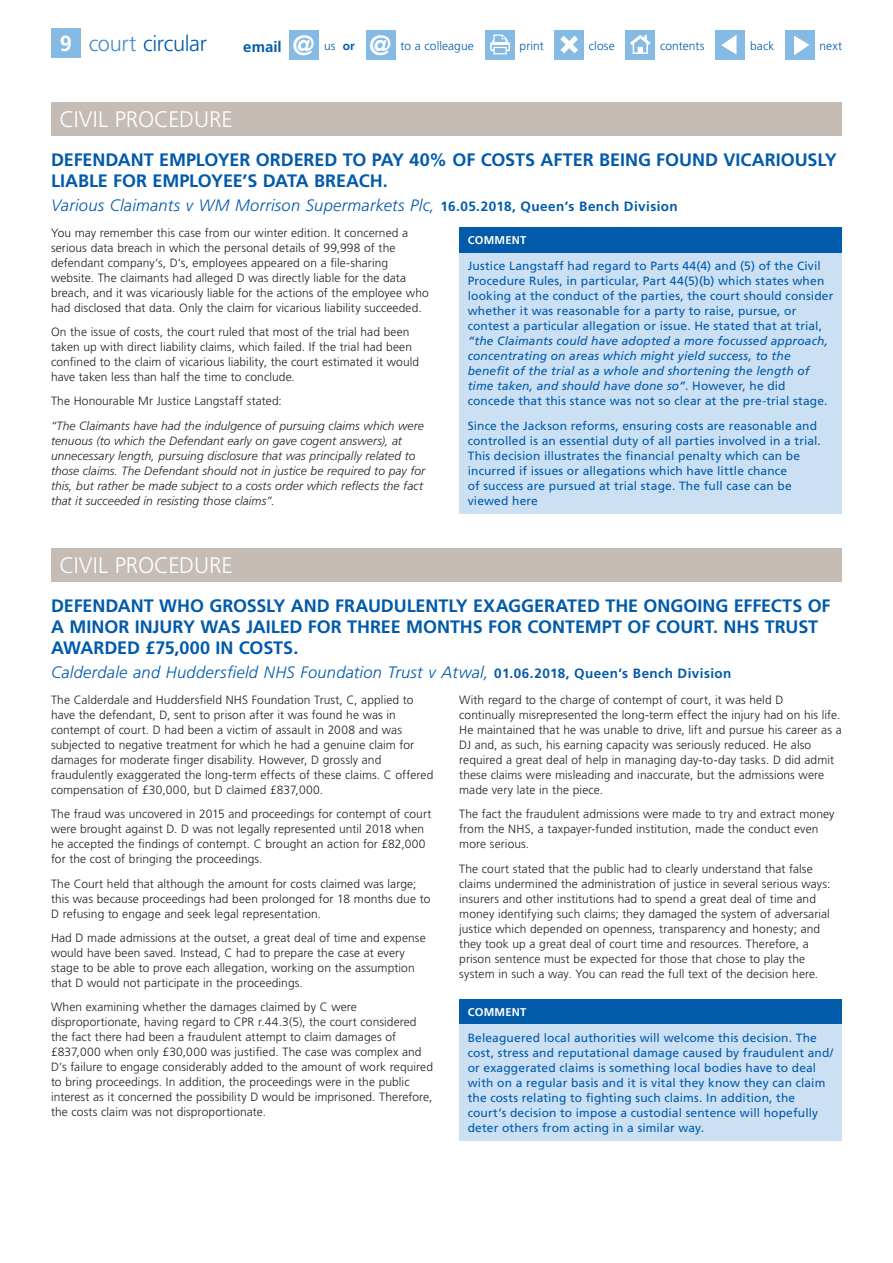
<style>
.page{position:relative;width:893px;height:1263px;background:#fff}
.page>*{position:absolute;margin:0;border:0;box-sizing:border-box;transform-origin:0 0}
.t1{font:700 27.9px "Frutiger LT Std";color:#fff}
.Panel_Heads{font:300 22.5px "Frutiger LT Std";letter-spacing:-.005em;color:#fff}
.t2{font:300 21.75px "Frutiger LT Std";letter-spacing:-.015em;color:#015aaa}
.Head_1{font:700 18px/21px "Frutiger LT Std";letter-spacing:-.005em;color:#015aaa}
.Head_2{font:italic 300 16.5px "Frutiger LT Std";letter-spacing:.015em;color:#015aaa}
.t3{font:700 15px "Frutiger LT Std";letter-spacing:.005em;color:#015aaa}
.Body{font:300 12px/15px "Frutiger LT Std";letter-spacing:.005em;color:#231f20}
.Comment_body{font:12px/15px "Frutiger LT Std";letter-spacing:.01em;color:#015aaa}
.Body-2{font:italic 300 12px/15px "Frutiger LT Std";letter-spacing:.005em;color:#231f20}
.t4{font:300 12px "Frutiger LT Std";letter-spacing:.005em;color:#015aaa}
.Comment_Heads{font:700 11.25px "Frutiger LT Std";letter-spacing:.02em;color:#fff}
.s1{font-weight:700;color:#fff}
.s2{color:#448dcb}
.s3{font-size:27.9px;color:#fff}
.s4{font-weight:700}
.s5{font-weight:700;font-style:normal;font-size:13.5px}
.s6{font-style:italic}
</style>
<div class="page">
<div style="left:51px;top:28px;width:30px;height:30px;background:#85bae4"></div>
<div style="left:715px;top:30px;width:30px;height:30px;background:#85bae4"></div>
<svg style="left:721px;top:35px;width:15px;height:19px"></svg>
<div style="left:785px;top:30px;width:30px;height:30px;background:#85bae4"></div>
<svg style="left:794px;top:36px;width:15px;height:19px"></svg>
<div style="left:625px;top:30px;width:30px;height:30px;background:#85bae4"></div>
<svg style="left:630px;top:35px;width:21px;height:19px"></svg>
<div style="left:554px;top:30px;width:30px;height:30px;background:#85bae4"></div>
<svg style="left:560px;top:36px;width:18px;height:17px"></svg>
<div style="left:485px;top:30px;width:30px;height:30px;background:#85bae4"></div>
<svg style="left:490px;top:34px;width:20px;height:20px"></svg>
<div style="left:289px;top:30px;width:30px;height:30px;background:#85bae4"></div>
<div style="left:366px;top:30px;width:29px;height:30px;background:#85bae4"></div>
<div style="left:459px;top:227px;width:383px;height:26px;background:#015aaa"></div>
<div style="left:459px;top:253px;width:383px;height:260px;background:#cbe0f3"></div>
<div style="left:51px;top:102px;width:791px;height:33px;background:#c4bcb5"></div>
<div style="left:459px;top:999px;width:383px;height:25px;background:#015aaa"></div>
<div style="left:459px;top:1024px;width:383px;height:116px;background:#cbe0f3"></div>
<div style="left:51px;top:548px;width:791px;height:34px;background:#c4bcb5"></div>
<h3 class="t2" style="left:60px;top:31px;width:149px"><span class="s1">9</span> <span class="s2">court</span> circular</h3>
<p class="t3" style="left:243px;top:38px;width:73px">email <span class="s3">@</span></p>
<p class="t4" style="left:324px;top:39px;width:32px">us <span class="s4">or</span></p>
<h1 class="t1" style="left:369px;top:29px;width:24px">@</h1>
<p class="t4" style="left:401px;top:39px;width:75px">to a colleague</p>
<p class="t4" style="left:520px;top:39px;width:26px">print</p>
<p class="t4" style="left:589px;top:39px;width:27px">close</p>
<p class="t4" style="left:660px;top:39px;width:46px">contents</p>
<p class="t4" style="left:750px;top:39px;width:26px">back</p>
<p class="t4" style="left:819px;top:39px;width:24px">next</p>
<p class="Panel_Heads" style="left:60px;top:107px;width:175px">CIVIL PROCEDURE</p>
<p class="Head_1" style="left:51px;top:149px;width:787px">DEFENDANT EMPLOYER ORDERED TO PAY 40% OF COSTS AFTER BEING FOUND VICARIOUSLY<br>LIABLE FOR EMPLOYEE’S DATA BREACH.</p>
<p class="Head_2" style="left:51px;top:195px;width:628px">Various Claimants v WM Morrison Supermarkets Plc, <span class="s5">16.05.2018, Queen’s Bench Division</span></p>
<p class="Body" style="left:51px;top:225px;width:379px">You may remember this case from our winter edition. It concerned a serious data breach in which the personal details of 99,998 of the defendant company’s, D’s, employees appeared on a file-sharing website. The claimants had alleged D was directly liable for the data breach, and it was vicariously liable for the actions of the employee who had disclosed that data. Only the claim for vicarious liability succeeded.</p>
<p class="Body" style="left:51px;top:324px;width:370px">On the issue of costs, the court ruled that most of the trial had been taken up with direct liability claims, which failed. If the trial had been confined to the claim of vicarious liability, the court estimated it would have taken less than half the time to conclude.</p>
<p class="Body" style="left:51px;top:394px;width:232px">The Honourable Mr Justice Langstaff stated:</p>
<p class="Body-2" style="left:51px;top:418px;width:376px">“The Claimants have had the indulgence of pursuing claims which were tenuous (to which the Defendant early on gave cogent answers), at unnecessary length, pursuing disclosure that was principally related to those claims. The Defendant should not in justice be required to pay for this, but rather be made subject to a costs order which reflects the fact that it succeeded in resisting those claims”.</p>
<p class="Panel_Heads" style="left:60px;top:553px;width:175px">CIVIL PROCEDURE</p>
<p class="Comment_Heads" style="left:468px;top:234px;width:60px">COMMENT</p>
<p class="Comment_body" style="left:468px;top:259px;width:367px">Justice Langstaff had regard to Parts 44(4) and (5) of the Civil Procedure Rules, in particular, Part 44(5)(b) which states when looking at the conduct of the parties, the court should consider whether it was reasonable for a party to raise, pursue, or contest a particular allegation or issue. He stated that at trial, <span class="s6">“the Claimants could have adopted a more focussed approach, concentrating on areas which might yield success, to the benefit of the trial as a whole and shortening the length of time taken, and should have done so”</span>. However, he did concede that this stance was not so clear at the pre-trial stage.</p>
<p class="Comment_body" style="left:468px;top:418px;width:353px">Since the Jackson reforms, ensuring costs are reasonable and controlled is an essential duty of all parties involved in a trial.<br>This decision illustrates the financial penalty which can be incurred if issues or allegations which have little chance<br>of success are pursued at trial stage. The full case can be viewed here</p>
<p class="Head_1" style="left:51px;top:595px;width:781px">DEFENDANT WHO GROSSLY AND FRAUDULENTLY EXAGGERATED THE ONGOING EFFECTS OF<br>A MINOR INJURY WAS JAILED FOR THREE MONTHS FOR CONTEMPT OF COURT. NHS TRUST<br>AWARDED £75,000 IN COSTS.</p>
<p class="Head_2" style="left:51px;top:663px;width:682px">Calderdale and Huddersfield NHS Foundation Trust v Atwal, <span class="s5">01.06.2018, Queen’s Bench Division</span></p>
<p class="Body" style="left:51px;top:692px;width:384px">The Calderdale and Huddersfield NHS Foundation Trust, C, applied to have the defendant, D, sent to prison after it was found he was in contempt of court. D had been a victim of assault in 2008 and was subjected to negative treatment for which he had a genuine claim for damages for moderate finger disability. However, D grossly and fraudulently exaggerated the long-term effects of these claims. C offered compensation of £30,000, but D claimed £837,000.</p>
<p class="Body" style="left:51px;top:807px;width:382px">The fraud was uncovered in 2015 and proceedings for contempt of court were brought against D. D was not legally represented until 2018 when he accepted the findings of contempt. C brought an action for £82,000 for the cost of bringing the proceedings.</p>
<p class="Body" style="left:51px;top:876px;width:381px">The Court held that although the amount for costs claimed was large; this was because proceedings had been prolonged for 18 months due to<br>D refusing to engage and seek legal representation.</p>
<p class="Body" style="left:51px;top:930px;width:376px">Had D made admissions at the outset, a great deal of time and expense would have been saved. Instead, C had to prepare the case at every stage to be able to prove each allegation, working on the assumption that D would not participate in the proceedings.</p>
<p class="Body" style="left:51px;top:1000px;width:383px">When examining whether the damages claimed by C were disproportionate, having regard to CPR r.44.3(5), the court considered the fact there had been a fraudulent attempt to claim damages of £837,000 when only £30,000 was justified. The case was complex and D’s failure to engage considerably added to the amount of work required to bring proceedings. In addition, the proceedings were in the public interest as it concerned the possibility D would be imprisoned. Therefore, the costs claim was not disproportionate.</p>
<p class="Body" style="left:459px;top:692px;width:384px">With regard to the charge of contempt of court, it was held D continually misrepresented the long-term effect the injury had on his life.<br>He maintained that he was unable to drive, lift and pursue his career as a DJ and, as such, his earning capacity was seriously reduced. He also required a great deal of help in managing day-to-day tasks. D did admit these claims were misleading and inaccurate, but the admissions were made very late in the piece.</p>
<p class="Body" style="left:459px;top:807px;width:377px">The fact the fraudulent admissions were made to try and extract money from the NHS, a taxpayer-funded institution, made the conduct even more serious.</p>
<p class="Body" style="left:459px;top:861px;width:373px">The court stated that the public had to clearly understand that false claims undermined the administration of justice in several serious ways: insurers and other institutions had to spend a great deal of time and money identifying such claims; they damaged the system of adversarial justice which depended on openness, transparency and honesty; and they took up a great deal of court time and resources. Therefore, a prison sentence must be expected for those that chose to play the system in such a way. You can read the full text of the decision here.</p>
<p class="Comment_Heads" style="left:468px;top:1005px;width:60px">COMMENT</p>
<p class="Comment_body" style="left:468px;top:1030px;width:367px">Beleaguered local authorities will welcome this decision. The cost, stress and reputational damage caused by fraudulent and/ or exaggerated claims is something local bodies have to deal with on a regular basis and it is vital they know they can claim the costs relating to fighting such claims. In addition, the court’s decision to impose a custodial sentence will hopefully deter others from acting in a similar way.</p>
</div>
